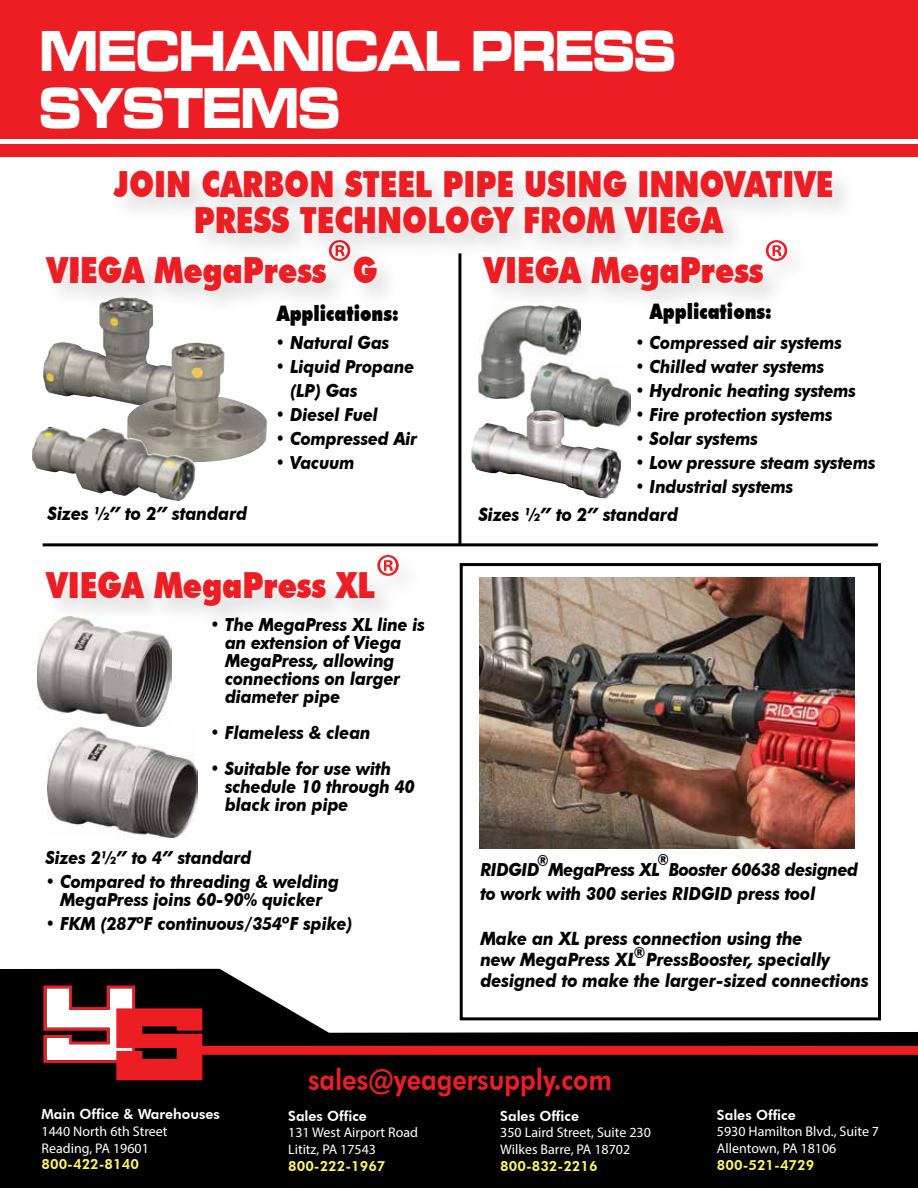
<style>
.page{position:relative;width:918px;height:1188px;background:#fff}
.page>*{position:absolute;margin:0;border:0;box-sizing:border-box;transform-origin:0 0}
.t1{font:700 expanded 60px/56.7px "Microgramma DOT";color:#fff;scale:.79 1}
.t2{font:900 36px/36px "Futura BT";color:#ed1d24;scale:.82 1}
.t3{font:800 29.1px "Futura BT";color:#ed1d24;scale:.87 1}
.t4{font:900 21.3px "Futura BT";color:#000;scale:.82 1}
.t5{font:italic 700 18.3px/21px "Futura BT";letter-spacing:-.01em;color:#000;scale:.92 1}
.t6{font:italic 700 18px/18px "Futura BT";letter-spacing:-.01em;color:#000;scale:.92 1}
.t7{font:italic 700 15px "Futura BT";color:#000;scale:.92 1}
.t8{font:700 13.95px/16.8px "Futura Bk";color:#fff}
.t9{font:800 13.95px "Futura BT";color:#fff}
.t10{font:800 13.95px "Futura BT";color:#fff45f}
.s1{font-family:"Myriad Pro";font-weight:400;font-size:63.3px}
</style>
<div class="page">
<div style="left:0;top:0;width:918px;height:157px;background:#ed1d24"></div>
<hr style="left:458px;top:253px;width:3px;height:291px;background:#000">
<hr style="left:43px;top:543px;width:835px;height:3px;background:#000">
<img style="left:480px;top:577px;width:375px;height:272px">
<div style="left:460px;top:563px;width:421px;height:457px;border:3px solid #000"></div>
<hr style="left:0;top:139px;width:918px;height:4px;background:#fff">
<img style="left:71px;top:179px;width:774px;height:96px">
<svg style="left:0;top:969px;width:918px;height:219px;fill:#000"></svg>
<div style="left:194px;top:1046px;width:724px;height:9px;background:#ed1d24"></div>
<svg style="left:43px;top:986px;width:159px;height:94px"></svg>
<img style="left:43px;top:297px;width:168px;height:106px">
<img style="left:127px;top:343px;width:140px;height:119px">
<img style="left:32px;top:427px;width:163px;height:75px">
<img style="left:48px;top:727px;width:149px;height:111px">
<img style="left:37px;top:616px;width:134px;height:111px">
<img style="left:479px;top:305px;width:102px;height:94px">
<img style="left:530px;top:363px;width:100px;height:64px">
<img style="left:471px;top:410px;width:150px;height:89px">
<h1 class="t1" style="left:40px;top:23px;width:806px">MECHANICAL PRESS<br>SYSTEMS</h1>
<h2 class="t2" style="left:194px;top:166px;width:781px;text-indent:-80px">JOIN CARBON STEEL PIPE USING INNOVATIVE<br>PRESS TECHNOLOGY FROM VIEGA</h2>
<h2 class="t2" style="left:47px;top:252px;width:405px">VIEGA MegaPress<span class="s1">®</span>G</h2>
<p class="t5" style="left:48px;top:502px;width:219px">Sizes ½” to 2” standard</p>
<p class="t4" style="left:277px;top:300px;width:150px">Applications:</p>
<p class="t6" style="left:276px;top:333px;width:125px">• Natural Gas</p>
<p class="t6" style="left:290px;top:354px;width:136px;line-height:24px;text-indent:-15px">• Liquid Propane (LP) Gas</p>
<p class="t6" style="left:276px;top:405px;width:113px">• Diesel Fuel</p>
<p class="t6" style="left:276px;top:429px;width:156px">• Compressed Air</p>
<p class="t6" style="left:276px;top:453px;width:87px">• Vacuum</p>
<h2 class="t2" style="left:47px;top:567px;width:434px">VIEGA MegaPress XL<span class="s1">®</span></h2>
<p class="t6" style="left:225px;top:616px;width:219px;text-indent:-15px">• The MegaPress XL line is an extension of Viega<br>MegaPress, allowing connections on larger diameter pipe</p>
<p class="t6" style="left:210px;top:724px;width:176px">• Flameless &amp; clean</p>
<p class="t6" style="left:225px;top:760px;width:208px;text-indent:-15px">• Suitable for use with schedule 10 through 40 black iron pipe</p>
<p class="t6" style="left:46px;top:849px;width:226px">Sizes 2½” to 4” standard</p>
<p class="t6" style="left:46px;top:873px;width:321px;text-align:center">• Compared to threading &amp; welding<br>MegaPress joins 60-90% quicker</p>
<p class="t6" style="left:46px;top:915px;width:335px">• FKM (287ºF continuous/354ºF spike)</p>
<h2 class="t2" style="left:484px;top:252px;width:375px">VIEGA MegaPress<span class="s1">®</span></h2>
<p class="t4" style="left:650px;top:298px;width:150px">Applications:</p>
<p class="t6" style="left:635px;top:334px;width:227px">• Compressed air systems</p>
<p class="t6" style="left:635px;top:358px;width:207px">• Chilled water systems</p>
<p class="t6" style="left:635px;top:382px;width:242px">• Hydronic heating systems</p>
<p class="t6" style="left:635px;top:406px;width:217px">• Fire protection systems</p>
<p class="t6" style="left:635px;top:430px;width:135px">• Solar systems</p>
<p class="t6" style="left:635px;top:454px;width:263px">• Low pressure steam systems</p>
<p class="t6" style="left:635px;top:478px;width:174px">• Industrial systems</p>
<p class="t5" style="left:478px;top:504px;width:219px">Sizes ½” to 2” standard</p>
<p class="t7" style="left:537px;top:851px;width:14px">®</p>
<p class="t7" style="left:657px;top:851px;width:14px">®</p>
<p class="t6" style="left:480px;top:857px;width:412px;line-height:24px">RIDGID MegaPress XL Booster 60638 designed to work with 300 series RIDGID press tool</p>
<p class="t5" style="left:480px;top:927px;width:424px">Make an XL press connection using the<br>new MegaPress XL PressBooster, specially designed to make the larger-sized connections</p>
<p class="t7" style="left:634px;top:944px;width:14px">®</p>
<p class="t9" style="left:42px;top:1106px;width:180px">Main Office &amp; Warehouses</p>
<p class="t8" style="left:42px;top:1123px;width:127px">1440 North 6th Street<br>Reading, PA 19601</p>
<p class="t10" style="left:42px;top:1156px;width:99px">800-422-8140</p>
<h3 class="t3" style="left:308px;top:1062px;width:351px">sales@yeagersupply.com</h3>
<p class="t9" style="left:500px;top:1107px;width:80px">Sales Office</p>
<p class="t8" style="left:500px;top:1124px;width:152px">350 Laird Street, Suite 230<br>Wilkes Barre, PA 18702</p>
<p class="t10" style="left:500px;top:1157px;width:99px">800-832-2216</p>
<p class="t9" style="left:288px;top:1107px;width:80px">Sales Office</p>
<p class="t8" style="left:288px;top:1124px;width:131px">131 West Airport Road<br>Lititz, PA 17543</p>
<p class="t10" style="left:288px;top:1157px;width:99px">800-222-1967</p>
<p class="t9" style="left:717px;top:1106px;width:80px">Sales Office</p>
<p class="t8" style="left:717px;top:1123px;width:164px">5930 Hamilton Blvd., Suite 7<br>Allentown, PA 18106</p>
<p class="t10" style="left:717px;top:1157px;width:99px">800-521-4729</p>
</div>
